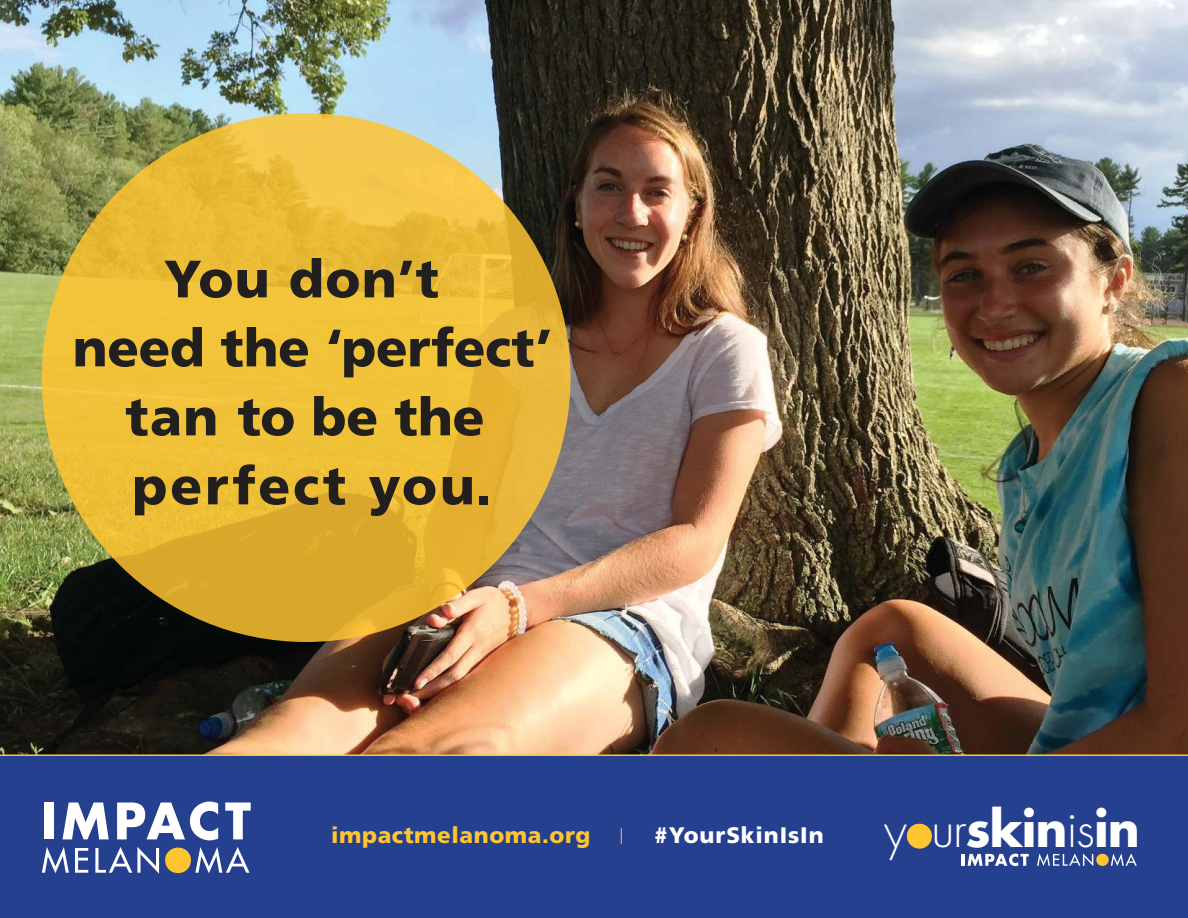
<style>
.page{position:relative;width:1188px;height:918px;background:#fff}
.page>*{position:absolute;margin:0;border:0;box-sizing:border-box;transform-origin:0 0}
.t1{font:900 52.5px/69px "Frutiger LT Std";letter-spacing:.01em;color:#221f1f;text-align:center}
.t2{font:300 48.6px "Futura LT Pro";letter-spacing:-.02em;color:#fff}
.t3{font:900 22.35px "Frutiger LT Std";letter-spacing:.025em;color:#ffc531}
.t4{font:900 22.35px "Frutiger LT Std";letter-spacing:.04em;color:#fff}
.t5{font:300 15.6px "Frutiger LT";color:#ffc531}
.s1{font-weight:700}
</style>
<div class="page">
<img style="left:0;top:0;width:1188px;height:754px">
<svg style="left:42px;top:113px;width:529px;height:529px;background:#eabb37"></svg>
<div style="left:0;top:754px;width:1188px;height:164px;background:#24408e"></div>
<div style="left:165px;top:848px;width:26px;height:25px;background:#ffc531;border-radius:50%"></div>
<svg style="left:42px;top:847px;width:27px;height:26px"></svg>
<svg style="left:75px;top:848px;width:13px;height:25px"></svg>
<svg style="left:95px;top:847px;width:64px;height:27px"></svg>
<svg style="left:195px;top:847px;width:54px;height:26px"></svg>
<div style="left:45px;top:803px;width:9px;height:36px;background:#fff"></div>
<svg style="left:62px;top:803px;width:47px;height:36px"></svg>
<svg style="left:117px;top:802px;width:101px;height:38px"></svg>
<svg style="left:225px;top:803px;width:26px;height:36px"></svg>
<div style="left:1096px;top:854px;width:13px;height:12px;background:#ffc531;border-radius:50%"></div>
<svg style="left:1037px;top:853px;width:56px;height:13px"></svg>
<svg style="left:1111px;top:853px;width:26px;height:13px"></svg>
<svg style="left:962px;top:854px;width:67px;height:12px"></svg>
<div style="left:907px;top:824px;width:25px;height:25px;background:#ffc531;border-radius:50%"></div>
<p class="t1" style="left:73px;top:249px;width:481px">You don’t<br>need the ‘perfect’ tan to be the perfect you.</p>
<p class="t3" style="left:331px;top:826px;width:261px">impactmelanoma.org</p>
<p class="t5" style="left:620px;top:829px;width:5px">|</p>
<p class="t4" style="left:654px;top:826px;width:171px">#YourSkinIsIn</p>
<p class="t2" style="left:885px;top:812px;width:257px">your<span class="s1">skin</span>is<span class="s1">in</span></p>
</div>
